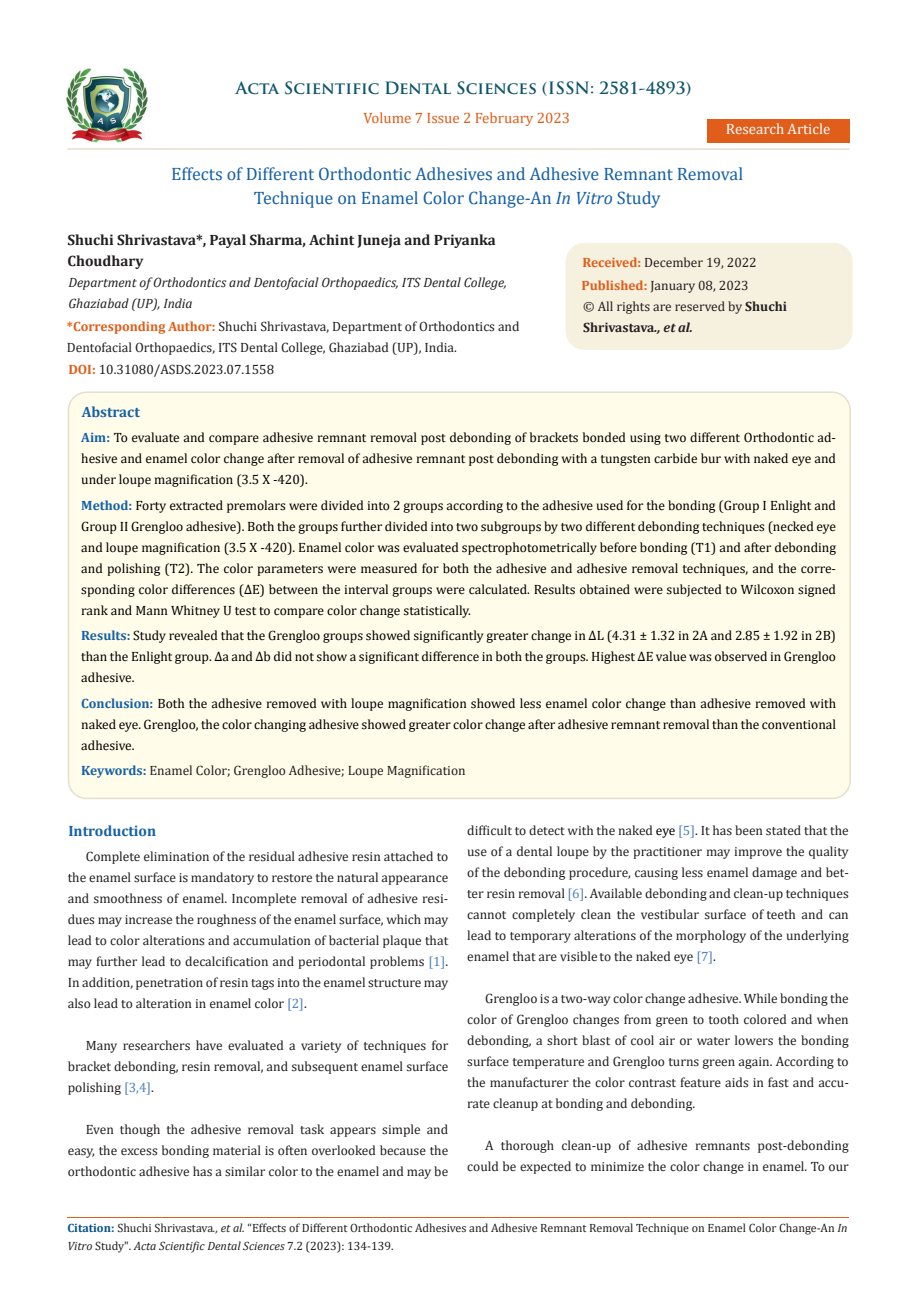
<style>
.page{position:relative;width:917px;height:1314px;background:#fff}
.page>*{position:absolute;margin:0;border:0;box-sizing:border-box;transform-origin:0 0}
.t1{font:18px/24px "Cambria";color:#1560a6;text-align:center}
.t2{font:700 16.5px "Trajan Pro";color:#0e546a}
.t3{font:700 15px/21px "Cambria";color:#231f20}
.t4{font:15px "Cambria";color:#e05d1a}
.t5{font:700 15px "Cambria";color:#1560a6}
.t6{font:15px "Cambria";color:#fff}
.t7{font:13.5px/21px "Cambria";color:#231f20;text-align:justify}
.t8{font:13.5px/21px "Cambria";color:#000;text-align:justify}
.t9{font:italic 13.5px/21px "Cambria";color:#231f20}
.t10{font:12px/18px "Cambria";color:#231f20}
.s1{font-style:italic}
.s2{font-weight:700;color:#e05d1a}
.s3{font-weight:700}
.s4{font-weight:700;font-style:italic}
.s5{font-weight:700;color:#1560a6}
.s6{color:#4f81bd}
.s7{color:#000}
.s8{font-weight:700;color:#035089}
</style>
<div class="page">
<img style="left:67px;top:68px;width:80px;height:74px">
<div style="left:707px;top:119px;width:142px;height:23px;background:#e05d1a"></div>
<div style="left:566px;top:244px;width:285px;height:105px;background:#f6f0df;border-radius:18px"></div>
<div style="left:565px;top:243px;width:287px;height:107px;border:2px solid #f6f0df;border-radius:18px"></div>
<div style="left:68px;top:392px;width:782px;height:406px;background:#fffde9;border-radius:18px"></div>
<div style="left:68px;top:392px;width:782px;height:407px;border:2px solid #e5dfce;border-radius:18px"></div>
<hr style="left:67px;top:148px;width:782px;height:2px;background:#e5dfce">
<hr style="left:67px;top:1217px;width:782px;height:1px;background:#e05d1a">
<p class="t2" style="left:236px;top:77px;width:457px">Acta Scientific Dental Sciences (ISSN: 2581-4893)</p>
<p class="t4" style="left:363px;top:109px;width:208px">Volume 7 Issue 2 February 2023</p>
<p class="t6" style="left:726px;top:120px;width:106px">Research Article</p>
<p class="t1" style="left:171px;top:162px;width:573px">Effects of Different Orthodontic Adhesives and Adhesive Remnant Removal<br>Technique on Enamel Color Change-An <span class="s1">In Vitro</span> Study</p>
<p class="t3" style="left:67px;top:229px;width:430px">Shuchi Shrivastava*, Payal Sharma, Achint Juneja and Priyanka<br>Choudhary</p>
<p class="t9" style="left:68px;top:271px;width:440px">Department of Orthodontics and Dentofacial Orthopaedics, ITS Dental College,<br>Ghaziabad (UP), India</p>
<p class="t7" style="left:67px;top:315px;width:454px"><span class="s2">*Corresponding Author:</span> Shuchi Shrivastava, Department of Orthodontics and<br>Dentofacial Orthopaedics, ITS Dental College, Ghaziabad (UP), India.</p>
<p class="t7" style="left:68px;top:359px;width:207px"><span class="s2">DOI:</span> 10.31080/ASDS.2023.07.1558</p>
<p class="t7" style="left:582px;top:252px;width:176px"><span class="s2">Received:</span> December 19, 2022</p>
<p class="t7" style="left:581px;top:275px;width:169px"><span class="s2">Published:</span> January 08, 2023</p>
<p class="t7" style="left:583px;top:296px;width:205px">© All rights are reserved by <span class="s3">Shuchi<br>Shrivastava</span><span class="s4">., et al.</span></p>
<p class="t5" style="left:82px;top:401px;width:60px">Abstract</p>
<p class="t8" style="left:81px;top:427px;width:756px"><span class="s5">Aim:</span> To evaluate and compare adhesive remnant removal post debonding of brackets bonded using two different Orthodontic ad&shy;hesive and enamel color change after removal of adhesive remnant post debonding with a tungsten carbide bur with naked eye and under loupe magnification (3.5 X -420).</p>
<p class="t8" style="left:81px;top:495px;width:756px"><span class="s5">Method:</span> Forty extracted premolars were divided into 2 groups according to the adhesive used for the bonding (Group I Enlight and Group II Grengloo adhesive). Both the groups further divided into two subgroups by two different debonding techniques (necked eye and loupe magnification (3.5 X -420). Enamel color was evaluated spectrophotometrically before bonding (T1) and after debonding and polishing (T2). The color parameters were measured for both the adhesive and adhesive removal techniques, and the corre&shy;sponding color differences (ΔE) between the interval groups were calculated. Results obtained were subjected to Wilcoxon signed rank and Mann Whitney U test to compare color change statistically.</p>
<p class="t8" style="left:81px;top:625px;width:756px"><span class="s5">Results:</span> Study revealed that the Grengloo groups showed significantly greater change in ΔL (4.31 ± 1.32 in 2A and 2.85 ± 1.92 in 2B) than the Enlight group. Δa and Δb did not show a significant difference in both the groups. Highest ΔE value was observed in Grengloo adhesive.</p>
<p class="t8" style="left:81px;top:693px;width:756px"><span class="s5">Conclusion:</span> Both the adhesive removed with loupe magnification showed less enamel color change than adhesive removed with naked eye. Grengloo, the color changing adhesive showed greater color change after adhesive remnant removal than the conventional adhesive.</p>
<p class="t7" style="left:81px;top:760px;width:386px"><span class="s5">Keywords:</span> Enamel Color; Grengloo Adhesive; Loupe Magnification</p>
<p class="t5" style="left:68px;top:820px;width:89px">Introduction</p>
<p class="t7" style="left:68px;top:846px;width:382px;text-indent:18px">Complete elimination of the residual adhesive resin attached to the enamel surface is mandatory to restore the natural appearance and smoothness of enamel. Incomplete removal of adhesive resi&shy;dues may increase the roughness of the enamel surface, which may lead to color alterations and accumulation of bacterial plaque that may further lead to decalcification and periodontal problems <span class="s6">[1]</span>.<br>In addition, penetration of resin tags into the enamel structure may also lead to alteration in enamel color <span class="s6">[2]</span>.</p>
<p class="t7" style="left:68px;top:1035px;width:382px;text-indent:18px">Many researchers have evaluated a variety of techniques for bracket debonding, resin removal, and subsequent enamel surface polishing <span class="s6">[3,4]</span>.</p>
<p class="t7" style="left:68px;top:1119px;width:382px;text-indent:18px">Even though the adhesive removal task appears simple and easy, the excess bonding material is often overlooked because the orthodontic adhesive has a similar color to the enamel and may be</p>
<p class="t7" style="left:467px;top:820px;width:383px">difficult to detect with the naked <span class="s7">eye</span> <span class="s6">[5]</span>. It has been stated that the use of a dental loupe by the practitioner may improve the quality of the debonding procedure, causing less enamel damage and bet&shy;ter resin removal <span class="s6">[6]</span>. Available debonding and clean-up techniques cannot completely clean the vestibular surface of teeth and can lead to temporary alterations of the morphology of the underlying enamel that are visible to the naked eye <span class="s6">[7]</span>.</p>
<p class="t7" style="left:467px;top:988px;width:383px;text-indent:18px">Grengloo is a two-way color change adhesive. While bonding the color of Grengloo changes from green to tooth colored and when debonding, a short blast of cool air or water lowers the bonding surface temperature and Grengloo turns green again. According to the manufacturer the color contrast feature aids in fast and accu&shy;rate cleanup at bonding and debonding.</p>
<p class="t7" style="left:467px;top:1135px;width:383px;text-align:right">A thorough clean-up of adhesive remnants post-debonding could be expected to minimize the color change in enamel. To our</p>
<p class="t10" style="left:67px;top:1219px;width:781px"><span class="s8">Citation:</span> Shuchi Shrivastava<span class="s1">., et al.</span> “Effects of Different Orthodontic Adhesives and Adhesive Remnant Removal Technique on Enamel Color Change-An <span class="s1">In<br>Vitro</span> Study". <span class="s1">Acta Scientific Dental Sciences</span> 7.2 (2023): 134-139.</p>
</div>
